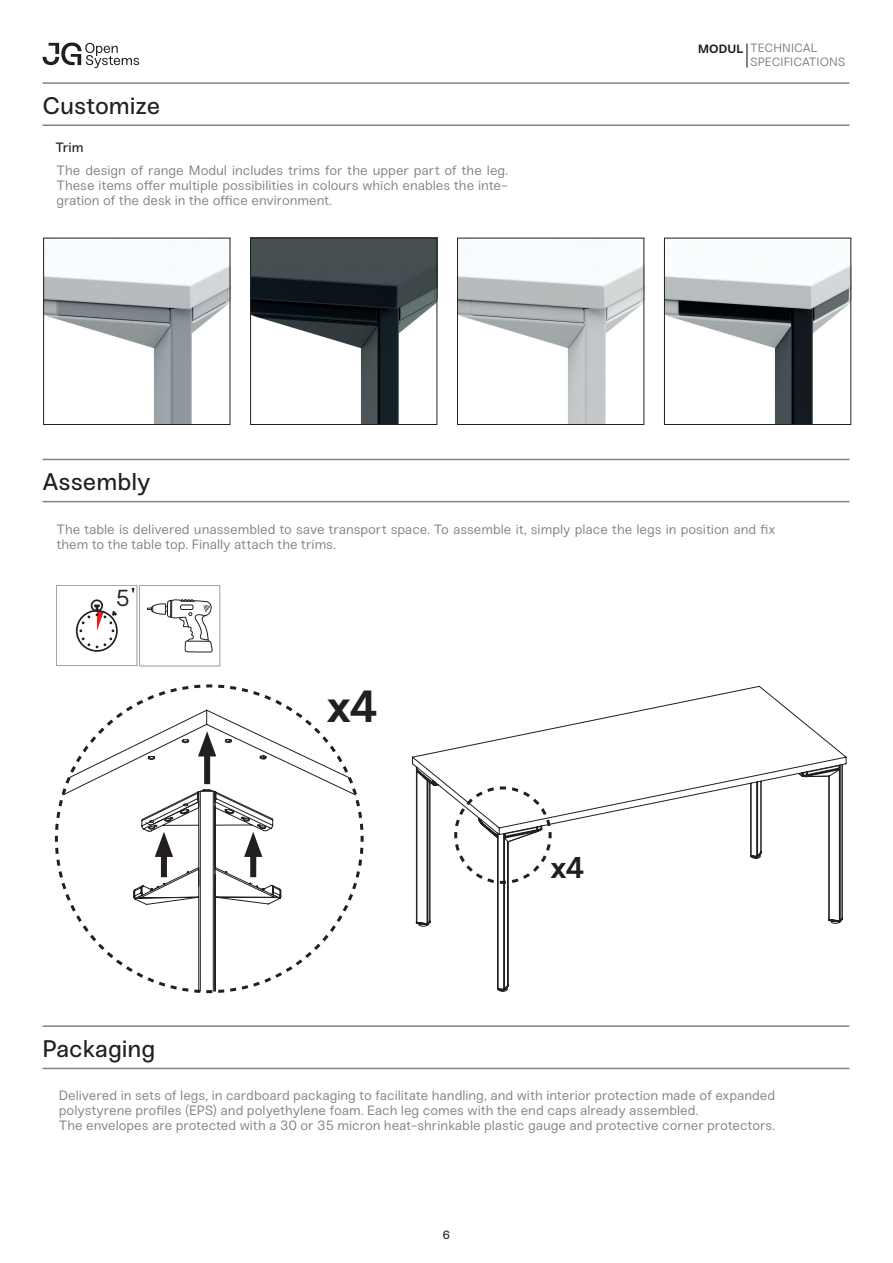
<style>
.page{position:relative;width:893px;height:1263px;background:#fff}
.page>*{position:absolute;margin:0;border:0;box-sizing:border-box;transform-origin:0 0}
.t1{font:700 45px "Sneak";color:#231f20}
.t2{font:700 30px "Sneak";color:#231f20}
.t3{font:500 24px "Sneak";color:#231f20}
.t4{font:23.1px "Sneak";color:#231f20}
.t5{font:13.5px/15px "Sneak";color:#808285}
.t6{font:500 13.5px "Sneak";color:#231f20}
.t7{font:12px/14.4px "Sneak";letter-spacing:.005em;color:#808285}
.t8{font:700 12px "Sneak";letter-spacing:.005em;color:#231f20}
.t9{font:500 12px "Sneak";color:#231f20}
</style>
<div class="page">
<svg style="left:56px;top:585px;width:164px;height:81px"></svg>
<img style="left:45px;top:266px;width:183px;height:157px">
<div style="left:43px;top:238px;width:187px;height:187px;border:1px solid #231f20"></div>
<img style="left:252px;top:240px;width:183px;height:183px">
<div style="left:250px;top:238px;width:187px;height:187px;border:1px solid #231f20"></div>
<img style="left:459px;top:266px;width:183px;height:157px">
<div style="left:457px;top:238px;width:187px;height:187px;border:1px solid #231f20"></div>
<img style="left:666px;top:266px;width:183px;height:157px">
<div style="left:664px;top:238px;width:187px;height:187px;border:1px solid #231f20"></div>
<svg style="left:412px;top:685px;width:435px;height:239px"></svg>
<svg style="left:416px;top:764px;width:427px;height:227px"></svg>
<svg style="left:54px;top:684px;width:310px;height:310px"></svg>
<svg style="left:453px;top:785px;width:100px;height:100px"></svg>
<svg style="left:43px;top:43px;width:96px;height:25px"></svg>
<hr style="left:43px;top:124px;width:806px;height:2px;background:#808285">
<hr style="left:43px;top:82px;width:806px;height:2px;background:#808285">
<hr style="left:43px;top:1068px;width:806px;height:1px;background:#808285">
<hr style="left:43px;top:1025px;width:806px;height:2px;background:#808285">
<hr style="left:43px;top:501px;width:806px;height:1px;background:#808285">
<hr style="left:43px;top:459px;width:806px;height:1px;background:#808285">
<svg style="left:746px;top:44px;width:1px;height:24px"></svg>
<h3 class="t3" style="left:43px;top:91px;width:119px">Customize</h3>
<p class="t6" style="left:55px;top:139px;width:30px">Trim</p>
<p class="t5" style="left:56px;top:163px;width:453px;text-align:justify">The design of range Modul includes trims for the upper part of the leg.<br>These items offer multiple possibilities in colours which enables the inte&shy;gration of the desk in the office environment.</p>
<h3 class="t3" style="left:43px;top:467px;width:110px">Assembly</h3>
<p class="t7" style="left:750px;top:41px;width:97px">TECHNICAL<br>SPECIFICATIONS</p>
<p class="t8" style="left:698px;top:41px;width:47px">MODUL</p>
<p class="t5" style="left:56px;top:522px;width:720px">The table is delivered unassembled to save transport space. To assemble it, simply place the legs in position and fix them to the table top. Finally attach the trims.</p>
<h3 class="t4" style="left:116px;top:584px;width:16px">5</h3>
<h3 class="t3" style="left:43px;top:1034px;width:115px">Packaging</h3>
<h1 class="t1" style="left:327px;top:678px;width:53px">x4</h1>
<h2 class="t2" style="left:550px;top:849px;width:36px">x4</h2>
<p class="t5" style="left:59px;top:1088px;width:718px">Delivered in sets of legs, in cardboard packaging to facilitate handling, and with interior protection made of expanded polystyrene profiles (EPS) and polyethylene foam. Each leg comes with the end caps already assembled.<br>The envelopes are protected with a 30 or 35 micron heat-shrinkable plastic gauge and protective corner protectors.</p>
<p class="t9" style="left:443px;top:1228px;width:9px">6</p>
</div>
